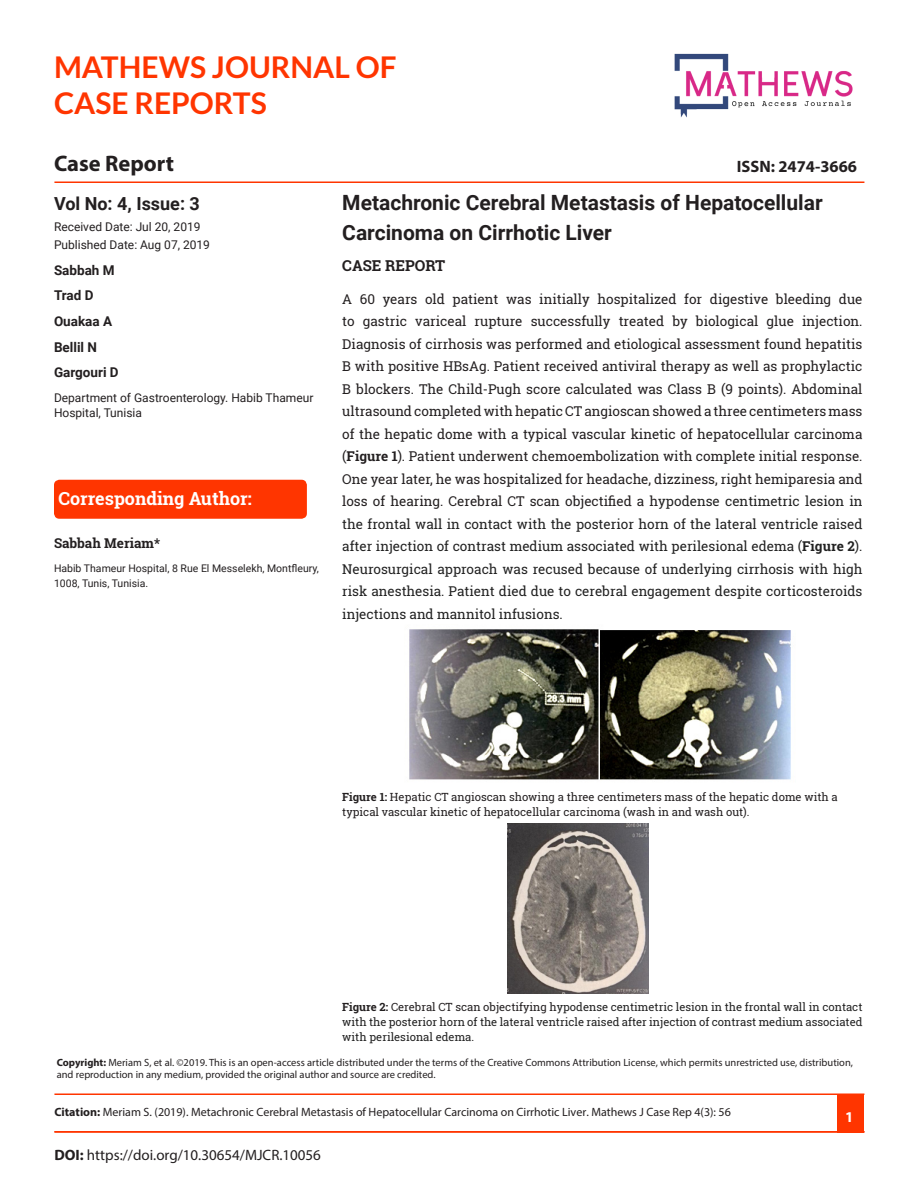
<style>
.page{position:relative;width:918px;height:1188px;background:#fff}
.page>*{position:absolute;margin:0;border:0;box-sizing:border-box;transform-origin:0 0}
.t1{font:700 30px "Lato";color:#ff3500}
.t2{font:700 22.5px "Myriad Pro";color:#231f20}
.t3{font:700 21px/30px "Roboto";color:#231f20}
.t4{font:700 18px "Roboto Slab";color:#fff}
.t5{font:700 18px "Roboto";color:#231f20}
.t6{font:700 16.5px "Myriad Pro";color:#231f20}
.t7{font:15px "Myriad Pro";color:#231f20}
.t8{font:700 15px "Roboto Slab";color:#231f20}
.t9{font:700 15px "Myriad Pro";color:#fff}
.t10{font:13.5px/22.5px "Roboto Slab";color:#231f20;text-align:justify}
.t11{font:700 13.5px "Roboto";color:#231f20}
.t12{font:700 13.5px "Roboto Slab";color:#231f20}
.t13{font:12px "Myriad Pro";color:#231f20}
.t14{font:12px/14.4px "Roboto";color:#231f20}
.t15{font:11.25px/15px "Roboto Slab";color:#212121;text-align:justify}
.t16{font:11.25px/15px "Roboto Slab";color:#231f20}
.t17{font:10.5px/12.6px "Myriad Pro";color:#231f20}
.t18{font:10.5px/15px "Roboto";color:#231f20}
.s1{font-weight:700}
.s2{color:#212121}
.s3{font-weight:700;color:#212121}
.s4{font-weight:700;color:#231f20}
.s5{color:#231f20}
</style>
<div class="page">
<div style="left:838px;top:1095px;width:26px;height:37px;background:#ff3500"></div>
<hr style="left:54px;top:1093px;width:810px;height:2px;background:#ff3500">
<div style="left:54px;top:480px;width:253px;height:39px;background:#ff3500;border-radius:5px"></div>
<img style="left:409px;top:629px;width:382px;height:151px">
<img style="left:507px;top:823px;width:142px;height:170px">
<hr style="left:54px;top:1131px;width:810px;height:2px;background:#ff3500">
<hr style="left:54px;top:181px;width:810px;height:2px;background:#ff3500">
<img style="left:674px;top:53px;width:179px;height:65px">
<p class="t1" style="left:54px;top:50px;width:344px">MATHEWS JOURNAL OF</p>
<p class="t1" style="left:54px;top:86px;width:214px">CASE REPORTS</p>
<p class="t2" style="left:54px;top:149px;width:122px">Case Report</p>
<p class="t5" style="left:54px;top:191px;width:147px">Vol No: 4, Issue: 3</p>
<p class="t14" style="left:54px;top:219px;width:148px">Received Date: Jul 20, 2019</p>
<p class="t14" style="left:54px;top:237px;width:158px">Published Date: Aug 07, 2019</p>
<p class="t11" style="left:54px;top:260px;width:62px">Sabbah M</p>
<p class="t11" style="left:54px;top:286px;width:41px">Trad D</p>
<p class="t11" style="left:54px;top:312px;width:60px">Ouakaa A</p>
<p class="t11" style="left:54px;top:337px;width:45px">Bellil N</p>
<p class="t11" style="left:54px;top:363px;width:66px">Gargouri D</p>
<p class="t14" style="left:54px;top:390px;width:261px">Department of Gastroenterology. Habib Thameur<br>Hospital, Tunisia</p>
<p class="t4" style="left:58px;top:486px;width:195px">Corresponding Author:</p>
<p class="t12" style="left:54px;top:534px;width:108px">Sabbah Meriam*</p>
<p class="t18" style="left:54px;top:561px;width:266px">Habib Thameur Hospital, 8 Rue El Messelekh, Montfleury,<br>1008, Tunis, Tunisia.</p>
<p class="t6" style="left:737px;top:156px;width:122px">ISSN: 2474-3666</p>
<p class="t3" style="left:342px;top:187px;width:482px">Metachronic Cerebral Metastasis of Hepatocellular<br>Carcinoma on Cirrhotic Liver</p>
<p class="t8" style="left:342px;top:255px;width:105px">CASE REPORT</p>
<p class="t10" style="left:342px;top:287px;width:522px">A 60 years old patient was initially hospitalized for digestive bleeding due to gastric variceal rupture successfully treated by biological glue injection.<br>Diagnosis of cirrhosis was performed and etiological assessment found hepatitis B with positive HBsAg. Patient received antiviral therapy as well as prophylactic B blockers. The Child-Pugh score calculated was Class B (9 points). Abdominal ultrasound completed with hepatic CT angioscan showed a three centimeters mass of the hepatic dome with a typical vascular kinetic of hepatocellular carcinoma (<span class="s1">Figure 1</span>). Patient underwent chemoembolization with complete initial response.<br>One year later, he was hospitalized for headache, dizziness, right hemiparesia and loss of hearing. Cerebral CT scan objectified a h<span class="s2">ypodense centimetric lesion in the frontal wall in contact with the posterior horn of the lateral ventricle raised after injection of contrast medium associated with perilesional edema (</span><span class="s3">Figure 2</span><span class="s2">).<br>Neurosurgical approach was recused because of underlying cirrhosis with high risk anesthesia. Patient died due to cerebral engagement despite corticosteroids injections and mannitol infusions.</span></p>
<p class="t16" style="left:342px;top:789px;width:497px"><span class="s1">Figure 1:</span> Hepatic CT angioscan showing a three centimeters mass of the hepatic dome with a typical vascular kinetic of hepatocellular carcinoma (wash in and wash out).</p>
<p class="t15" style="left:342px;top:999px;width:522px"><span class="s4">Figure 2:</span> <span class="s5">Cerebral CT scan objectifying h</span>ypodense centimetric lesion in the frontal wall in contact with the posterior horn of the lateral ventricle raised after injection of contrast medium associated with perilesional edema.</p>
<p class="t17" style="left:57px;top:1056px;width:798px"><span class="s1">Copyright:</span> Meriam S, et al. ©2019. This is an open-access article distributed under the terms of the Creative Commons Attribution License, which permits unrestricted use, distribution, and reproduction in any medium, provided the original author and source are credited.</p>
<p class="t13" style="left:54px;top:1105px;width:678px"><span class="s1">Citation:</span> Meriam S. (2019). Metachronic Cerebral Metastasis of Hepatocellular Carcinoma on Cirrhotic Liver. Mathews J Case Rep 4(3): 56</p>
<p class="t9" style="left:846px;top:1103px;width:10px">1</p>
<p class="t7" style="left:54px;top:1146px;width:268px"><span class="s1">DOI:</span> https://doi.org/10.30654/MJCR.10056</p>
<p class="t9" style="left:845px;top:1107px;width:10px">1</p>
</div>
